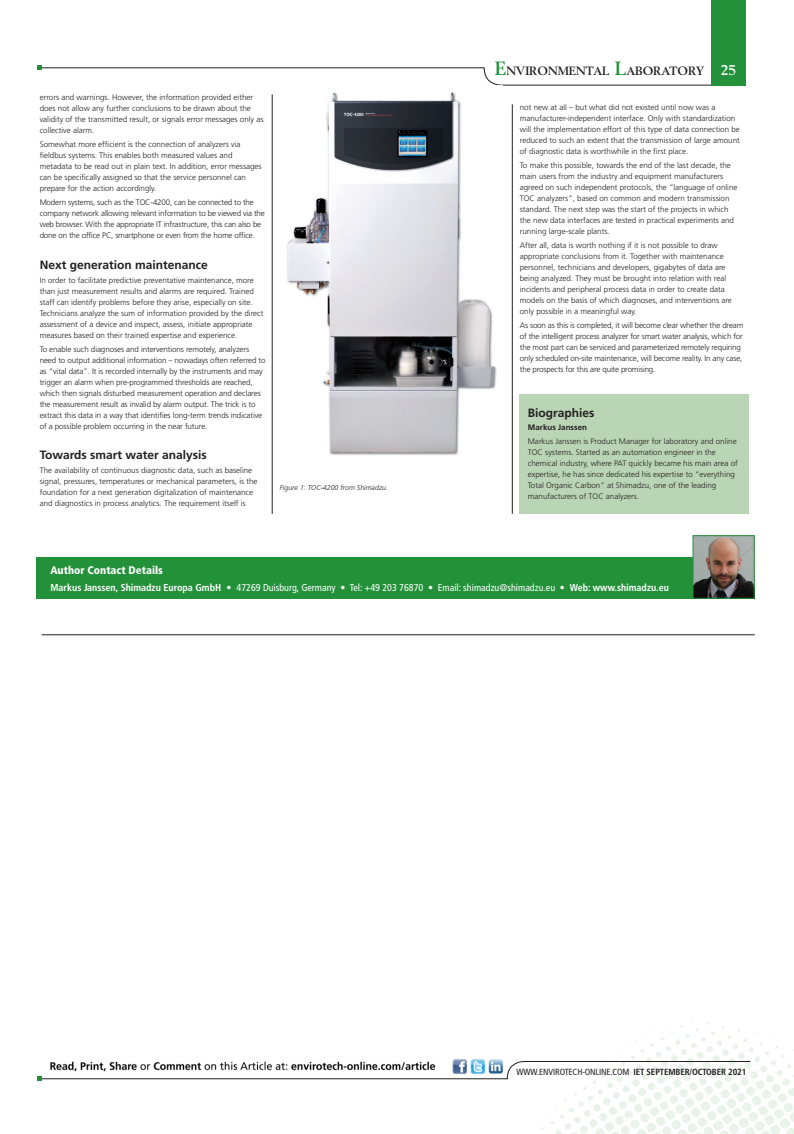
<style>
.page{position:relative;width:794px;height:1134px;background:#fff}
.page>*{position:absolute;margin:0;border:0;box-sizing:border-box;transform-origin:0 0}
.t1{font:700 14px "Berling";color:#fff}
.t2{font:700 12px "Frutiger";color:#231f20}
.t3{font:700 11.9px "Berling";color:#231f20}
.t4{font:900 condensed 11px "Frutiger";color:#fff}
.t5{font:condensed 10px "Frutiger";color:#fff}
.t6{font:condensed 8.9px "Frutiger";letter-spacing:-.01em;color:#231f20}
.t7{font:300 8px/11px "Frutiger";color:#231f20}
.t8{font:300 8px/11px "Frutiger";letter-spacing:-.02em;color:#231f20}
.t9{font:700 8px "Frutiger";color:#231f20}
.t10{font:italic 300 7px "Frutiger";color:#231f20}
.s1{font-size:19px;color:#23913a}
.s2{font-weight:700}
</style>
<div class="page">
<div style="left:520px;top:394px;width:229px;height:120px;background:#bad5b5"></div>
<hr style="left:272px;top:94px;width:1px;height:420px;background:#231f20">
<hr style="left:512px;top:94px;width:1px;height:420px;background:#231f20">
<div style="left:37px;top:557px;width:712px;height:42px;background:#23913a"></div>
<img style="left:694px;top:537px;width:58px;height:60px">
<div style="left:692px;top:535px;width:62px;height:64px;border:1px solid #23913a"></div>
<svg style="left:37px;top:1017px;width:757px;height:117px"></svg>
<svg style="left:37px;top:65px;width:674px;height:39px"></svg>
<div style="left:711px;top:0;width:35px;height:86px;background:#23913a"></div>
<img style="left:281px;top:86px;width:221px;height:369px">
<hr style="left:42px;top:634px;width:712px;height:1px;background:#231f20">
<p class="t7" style="left:40px;top:92px;width:225px">errors and warnings. However, the information provided either does not allow any further conclusions to be drawn about the validity of the transmitted result, or signals error messages only as collective alarm.</p>
<p class="t7" style="left:40px;top:139px;width:223px">Somewhat more efficient is the connection of analyzers via fieldbus systems. This enables both measured values and metadata to be read out in plain text. In addition, error messages can be specifically assigned so that the service personnel can prepare for the action accordingly.</p>
<p class="t8" style="left:40px;top:197px;width:227px">Modern systems, such as the TOC-4200, can be connected to the company network allowing relevant information to be viewed via the web browser. With the appropriate IT infrastructure, this can also be done on the office PC, smartphone or even from the home office.</p>
<p class="t2" style="left:40px;top:258px;width:170px">Next generation maintenance</p>
<p class="t7" style="left:40px;top:274px;width:225px">In order to facilitate predictive preventative maintenance, more than just measurement results and alarms are required. Trained staff can identify problems before they arise, especially on site.<br>Technicians analyze the sum of information provided by the direct assessment of a device and inspect, assess, initiate appropriate measures based on their trained expertise and experience.</p>
<p class="t7" style="left:40px;top:343px;width:227px">To enable such diagnoses and interventions remotely, analyzers need to output additional information – nowadays often referred to as “vital data”. It is recorded internally by the instruments and may trigger an alarm when pre-programmed thresholds are reached, which then signals disturbed measurement operation and declares the measurement result as invalid by alarm output. The trick is to extract this data in a way that identifies long-term trends indicative of a possible problem occurring in the near future.</p>
<p class="t2" style="left:40px;top:448px;width:169px">Towards smart water analysis</p>
<p class="t7" style="left:40px;top:465px;width:219px">The availability of continuous diagnostic data, such as baseline signal, pressures, temperatures or mechanical parameters, is the foundation for a next generation digitalization of maintenance and diagnostics in process analytics. The requirement itself is</p>
<p class="t10" style="left:280px;top:484px;width:110px">Figure 1: TOC-4200 from Shimadzu.</p>
<p class="t3" style="left:495px;top:64px;width:210px"><span class="s1">E</span>NVIRONMENTAL <span class="s1">L</span>ABORATORY</p>
<p class="t1" style="left:720px;top:62px;width:17px">25</p>
<p class="t7" style="left:520px;top:102px;width:221px">not new at all – but what did not existed until now was a manufacturer-independent interface. Only with standardization will the implementation effort of this type of data connection be reduced to such an extent that the transmission of large amount of diagnostic data is worthwhile in the first place.</p>
<p class="t7" style="left:520px;top:160px;width:219px">To make this possible, towards the end of the last decade, the main users from the industry and equipment manufacturers agreed on such independent protocols, the “language of online TOC analyzers”, based on common and modern transmission standard. The next step was the start of the projects in which the new data interfaces are tested in practical experiments and running large-scale plants.</p>
<p class="t7" style="left:520px;top:240px;width:213px">After all, data is worth nothing if it is not possible to draw appropriate conclusions from it. Together with maintenance personnel, technicians and developers, gigabytes of data are being analyzed. They must be brought into relation with real incidents and peripheral process data in order to create data models on the basis of which diagnoses, and interventions are only possible in a meaningful way.</p>
<p class="t8" style="left:520px;top:320px;width:225px">As soon as this is completed, it will become clear whether the dream of the intelligent process analyzer for smart water analysis, which for the most part can be serviced and parameterized remotely requiring only scheduled on-site maintenance, will become reality. In any case, the prospects for this are quite promising.</p>
<p class="t2" style="left:528px;top:405px;width:68px">Biographies</p>
<p class="t9" style="left:528px;top:423px;width:61px">Markus Janssen</p>
<p class="t7" style="left:528px;top:436px;width:211px">Markus Janssen is Product Manager for laboratory and online TOC systems. Started as an automation engineer in the chemical industry, where PAT quickly became his main area of expertise, he has since dedicated his expertise to “everything Total Organic Carbon” at Shimadzu, one of the leading manufacturers of TOC analyzers.</p>
<p class="t4" style="left:50px;top:563px;width:114px">Author Contact Details</p>
<p class="t5" style="left:50px;top:581px;width:620px"><span class="s2">Markus Janssen, Shimadzu Europa GmbH •</span> 47269 Duisburg, Germany • Tel: +49 203 76870 • Email: shimadzu@shimadzu.eu • <span class="s2">Web: www.shimadzu.eu</span></p>
<p class="t6" style="left:516px;top:1067px;width:231px">WWW.ENVIROTECH-ONLINE.COM <span class="s2">IET SEPTEMBER/OCTOBER 2021</span></p>
</div>
